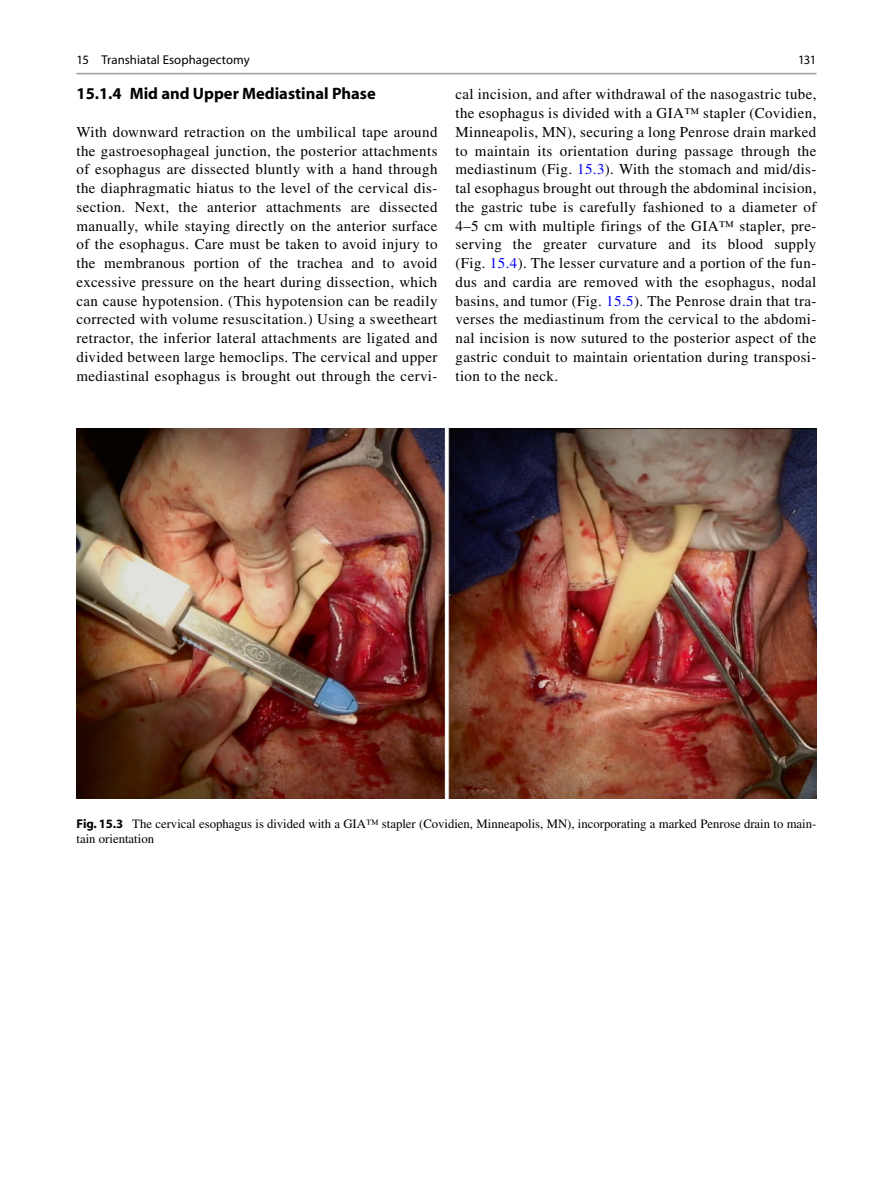
<style>
.page{position:relative;width:893px;height:1187px;background:#fff}
.page>*{position:absolute;margin:0;border:0;box-sizing:border-box;transform-origin:0 0}
.t1{font:700 16.5px "Lhtkgb Myriad";color:#000}
.t2{font:15px/18.8px "Qnnjkl Times";letter-spacing:.025em;color:#000;text-align:justify}
.t3{font:12.75px/15px "Qnnjkl Times";color:#000}
.t4{font:12.75px "Ybycfw Myriad";letter-spacing:.005em;color:#000}
.s1{color:#0000fa}
.s2{font-family:"Lhtkgb Myriad";font-weight:700}
</style>
<div class="page">
<img style="left:77px;top:428px;width:739px;height:370px">
<hr style="left:77px;top:73px;width:739px;height:1px;background:#9c9c9c">
<p class="t4" style="left:77px;top:55px;width:175px">15 Transhiatal Esophagectomy</p>
<p class="t1" style="left:77px;top:88px;width:301px">15.1.4 Mid and Upper Mediastinal Phase</p>
<p class="t2" style="left:77px;top:124px;width:363px">With downward retraction on the umbilical tape around the gastroesophageal junction, the posterior attachments of esophagus are dissected bluntly with a hand through the diaphragmatic hiatus to the level of the cervical dis&shy;section. Next, the anterior attachments are dissected manually, while staying directly on the anterior surface of the esophagus. Care must be taken to avoid injury to the membranous portion of the trachea and to avoid excessive pressure on the heart during dissection, which can cause hypotension. (This hypotension can be readily corrected with volume resuscitation.) Using a sweetheart retractor, the inferior lateral attachments are ligated and divided between large hemoclips. The cervical and upper mediastinal esophagus is brought out through the cervi-</p>
<p class="t4" style="left:798px;top:55px;width:20px">131</p>
<p class="t2" style="left:455px;top:86px;width:363px">cal incision, and after withdrawal of the nasogastric tube, the esophagus is divided with a GIA™ stapler (Covidien, Minneapolis, MN), securing a long Penrose drain marked to maintain its orientation during passage through the mediastinum (Fig. <span class="s1">15.3</span> ). With the stomach and mid/dis&shy;tal esophagus brought out through the abdominal incision, the gastric tube is carefully fashioned to a diameter of 4–5 cm with multiple firings of the GIA™ stapler, pre&shy;serving the greater curvature and its blood supply (Fig. <span class="s1">15.4</span> ). The lesser curvature and a portion of the fun&shy;dus and cardia are removed with the esophagus, nodal basins, and tumor (Fig. <span class="s1">15.5</span> ). The Penrose drain that tra&shy;verses the mediastinum from the cervical to the abdomi&shy;nal incision is now sutured to the posterior aspect of the gastric conduit to maintain orientation during transposi&shy;tion to the neck.</p>
<p class="t3" style="left:77px;top:817px;width:741px"><span class="s2">Fig. 15.3</span> The cervical esophagus is divided with a GIA™ stapler (Covidien, Minneapolis, MN), incorporating a marked Penrose drain to main&shy;tain orientation</p>
</div>
